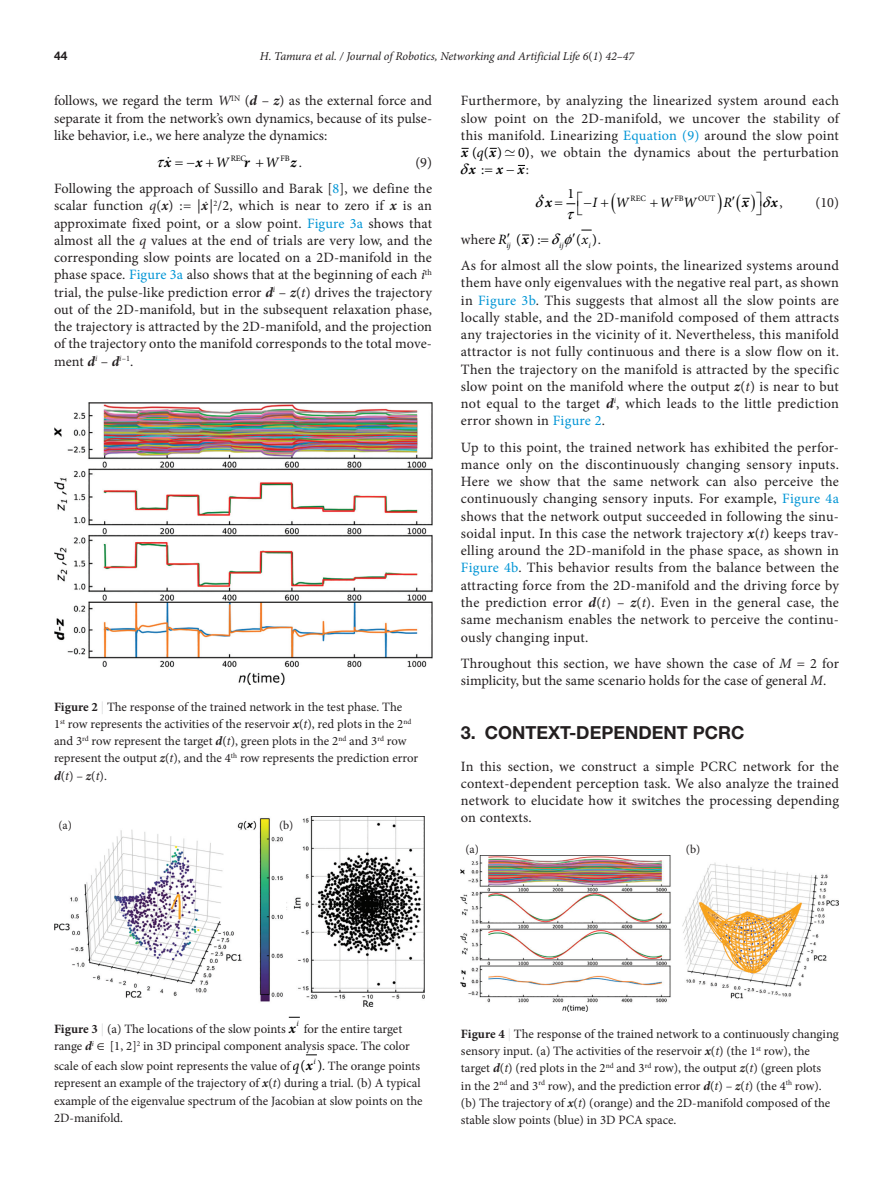
<style>
.page{position:relative;width:893px;height:1191px;background:#fff}
.page>*{position:absolute;margin:0;border:0;box-sizing:border-box;transform-origin:0 0}
.head-1{font:700 18px "Helvetica Neue LT Std";color:#231f20}
.t1{font:italic 700 14.4px "Minion Pro";color:#000}
.t2{font:italic 14.4px "Minion Pro";color:#000}
.para-2{font:14.25px/17.2px "Minion Pro";letter-spacing:.01em;color:#231f20;text-align:justify}
.para-1{font:14.25px/17.2px "Minion Pro";letter-spacing:.01em;color:#231f20;text-align:justify}
.t3{font:14.25px "Minion Pro";color:#000}
.t4{font:italic 700 14.25px "Minion Pro";color:#000}
.t5{font:italic 14.25px "Minion Pro";color:#000}
.figure-caption{font:12.75px/17.2px "Minion Pro";letter-spacing:-.005em;color:#231f20}
.LRH{font:italic 12px "Minion Pro";letter-spacing:-.01em;color:#231f20}
.figure-caption-2{font:12px "Minion Pro";color:#231f20}
.LRH-2{font:700 12px "Helvetica Neue LT Std";color:#231f20}
.para-2-2{font:italic 700 9px "Minion Pro";color:#231f20}
.t6{font:8.4px "Minion Pro";color:#000}
.t7{font:8.25px "Minion Pro";color:#000}
.t8{font:italic 8.25px "Minion Pro";color:#000}
.s1{font-style:normal}
.s2{font-style:italic}
.s3{font-weight:700;font-style:italic}
.s4{font-weight:400}
.s5{color:#0095d5}
.s6{color:#000}
.s7{font-weight:400;font-style:normal;font-size:14.25px;color:#231f20}
.s8{font-weight:400;font-style:normal}
.s9{font-weight:400;font-style:normal;color:#231f20}
.s10{font-style:italic;color:#000}
.s11{color:#231f20}
.s12{font-weight:700}
.s13{color:#dcdddf}
</style>
<div class="page">
<img style="left:54px;top:402px;width:378px;height:282px">
<img style="left:54px;top:816px;width:370px;height:190px">
<img style="left:461px;top:855px;width:378px;height:156px">
<svg style="left:742px;top:197px;width:8px;height:2px"></svg>
<svg style="left:566px;top:203px;width:10px;height:2px"></svg>
<p class="LRH-2" style="left:54px;top:49px;width:15px">44</p>
<p class="LRH" style="left:260px;top:48px;width:376px">H. Tamura et al. / Journal of Robotics, Networking and Artificial Life 6<span class="s1">(</span>1<span class="s1">)</span> 42–47</p>
<p class="para-2" style="left:54px;top:92px;width:380px">follows, we regard the term <span class="s2">W</span><sup>IN</sup> (<span class="s3">d</span> – <span class="s3">z</span>) as the external force and separate it from the network’s own dynamics, because of its pulse&shy;like behavior, i.e., we here analyze the dynamics:</p>
<p class="t1" style="left:156px;top:152px;width:17px">▼x</p>
<p class="t1" style="left:195px;top:152px;width:35px">x <span class="s4">W</span></p>
<p class="t2" style="left:265px;top:152px;width:15px">W</p>
<p class="para-2" style="left:461px;top:92px;width:380px">Furthermore, by analyzing the linearized system around each slow point on the 2D-manifold, we uncover the stability of this manifold. Linearizing <span class="s5">Equation (9)</span> around the slow point</p>
<p class="t3" style="left:461px;top:143px;width:43px"><span class="s3">x</span>( (<span class="s2">q</span> )</p>
<p class="t4" style="left:489px;top:143px;width:8px">x</p>
<p class="para-2" style="left:518px;top:144px;width:322px"><span class="s6">)0</span> , we obtain the dynamics about the perturbation</p>
<p class="t6" style="left:231px;top:152px;width:17px">REC</p>
<p class="t6" style="left:281px;top:152px;width:11px">FB</p>
<p class="para-2" style="left:415px;top:154px;width:18px">(9)</p>
<p class="para-2" style="left:54px;top:180px;width:380px">Following the approach of Sussillo and Barak [<span class="s5">8</span>], we define the scalar function <span class="s2">q</span>(<span class="s3">x</span>) := |<span class="s3">x</span>|<sup>2</sup>/2, which is near to zero if <span class="s3">x</span> is an</p>
<p class="t1" style="left:244px;top:152px;width:7px">r</p>
<p class="t1" style="left:291px;top:152px;width:13px">z<span class="s7">.</span></p>
<p class="t4" style="left:469px;top:160px;width:17px">x <span class="s8">:</span></p>
<p class="t4" style="left:496px;top:160px;width:8px">x</p>
<p class="t4" style="left:517px;top:160px;width:13px">x<span class="s9">:</span></p>
<p class="t3" style="left:567px;top:184px;width:8px">1</p>
<p class="t3" style="left:540px;top:182px;width:5px">.</p>
<p class="t7" style="left:631px;top:193px;width:17px">REC</p>
<p class="t7" style="left:675px;top:193px;width:11px">FB</p>
<p class="t7" style="left:698px;top:193px;width:19px">OUT</p>
<p class="para-2" style="left:815px;top:194px;width:25px">(10)</p>
<p class="t5" style="left:592px;top:193px;width:6px">I</p>
<p class="t5" style="left:615px;top:193px;width:15px">W</p>
<p class="t5" style="left:659px;top:193px;width:39px">W W</p>
<p class="t5" style="left:723px;top:193px;width:10px">R</p>
<p class="t4" style="left:545px;top:193px;width:8px">x</p>
<p class="t4" style="left:742px;top:193px;width:8px">x</p>
<p class="t4" style="left:771px;top:193px;width:14px">x<span class="s9">,</span></p>
<p class="para-2-2" style="left:205px;top:193px;width:4px">.</p>
<p class="para-2" style="left:54px;top:214px;width:380px">approximate fixed point, or a slow point. <span class="s5">Figure 3a</span> shows that almost all the <span class="s2">q</span> values at the end of trials are very low, and the corresponding slow points are located on a 2D-manifold in the phase space. <span class="s5">Figure 3a</span> also shows that at the beginning of each <span class="s2">i</span><sup>th </sup>trial, the pulse-like prediction error <span class="s3">d</span><sup>i</sup> – <span class="s3">z</span>(<span class="s2">t</span>) drives the trajectory out of the 2D-manifold, but in the subsequent relaxation phase, the trajectory is attracted by the 2D-manifold, and the projection of the trajectory onto the manifold corresponds to the total move&shy;ment <span class="s3">d</span><sup>i</sup> – <span class="s3">d</span><sup>i</sup><sup>–1</sup>.</p>
<p class="para-2" style="left:461px;top:231px;width:47px">where <span class="s10">R</span></p>
<p class="t5" style="left:581px;top:230px;width:8px">x</p>
<p class="t8" style="left:506px;top:240px;width:6px">ij</p>
<p class="t8" style="left:559px;top:240px;width:6px">ij</p>
<p class="t8" style="left:588px;top:240px;width:4px">i</p>
<p class="t3" style="left:516px;top:230px;width:26px">()<span class="s3">x</span>:</p>
<p class="t3" style="left:576px;top:230px;width:27px">( )<span class="s11">.</span></p>
<p class="para-2" style="left:461px;top:257px;width:380px">As for almost all the slow points, the linearized systems around them have only eigenvalues with the negative real part, as shown in <span class="s5">Figure 3b</span>. This suggests that almost all the slow points are locally stable, and the 2D-manifold composed of them attracts any trajectories in the vicinity of it. Nevertheless, this manifold attractor is not fully continuous and there is a slow flow on it.<br>Then the trajectory on the manifold is attracted by the specific slow point on the manifold where the output <span class="s3">z</span>(<span class="s2">t</span>) is near to but not equal to the target <span class="s3">d</span><sup>i</sup>, which leads to the little prediction error shown in <span class="s5">Figure 2</span>.</p>
<p class="para-2" style="left:461px;top:438px;width:380px">Up to this point, the trained network has exhibited the perfor&shy;mance only on the discontinuously changing sensory inputs.<br>Here we show that the same network can also perceive the continuously changing sensory inputs. For example, <span class="s5">Figure 4a </span>shows that the network output succeeded in following the sinu&shy;soidal input. In this case the network trajectory <span class="s3">x</span>(<span class="s2">t</span>) keeps trav&shy;elling around the 2D-manifold in the phase space, as shown in <span class="s5">Figure 4b</span>. This behavior results from the balance between the attracting force from the 2D-manifold and the driving force by the prediction error <span class="s3">d</span>(<span class="s2">t</span>) – <span class="s3">z</span>(<span class="s2">t</span>). Even in the general case, the same mechanism enables the network to perceive the continu&shy;ously changing input.</p>
<p class="para-2" style="left:461px;top:654px;width:380px">Throughout this section, we have shown the case of <span class="s2">M</span> = 2 for simplicity, but the same scenario holds for the case of general <span class="s2">M</span>.</p>
<p class="head-1" style="left:461px;top:721px;width:285px">3. CONTEXT-DEPENDENT PCRC</p>
<p class="para-1" style="left:461px;top:757px;width:380px">In this section, we construct a simple PCRC network for the context-dependent perception task. We also analyze the trained network to elucidate how it switches the processing depending on contexts.</p>
<p class="figure-caption" style="left:54px;top:698px;width:366px"><span class="s12">Figure 2</span> <span class="s13">|</span> The response of the trained network in the test phase. The<br>1<sup>st</sup> row represents the activities of the reservoir <span class="s3">x</span>(<span class="s2">t</span>), red plots in the 2<sup>nd </sup>and 3<sup>rd</sup> row represent the target <span class="s3">d</span>(<span class="s2">t</span>), green plots in the 2<sup>nd</sup> and 3<sup>rd</sup> row represent the output <span class="s3">z</span>(<span class="s2">t</span>), and the 4<sup>th</sup> row represents the prediction error <span class="s3">d</span>(<span class="s2">t</span>) – <span class="s3">z</span>(<span class="s2">t</span>).</p>
<p class="figure-caption-2" style="left:58px;top:817px;width:15px">(a)</p>
<p class="figure-caption-2" style="left:279px;top:817px;width:16px">(b)</p>
<p class="figure-caption-2" style="left:465px;top:841px;width:15px">(a)</p>
<p class="figure-caption-2" style="left:686px;top:841px;width:16px">(b)</p>
<p class="figure-caption" style="left:54px;top:1020px;width:233px"><span class="s12">Figure 3</span> <span class="s13">|</span> (a) The locations of the slow points</p>
<p class="t4" style="left:289px;top:1018px;width:11px">x<sup>i</sup></p>
<p class="figure-caption" style="left:54px;top:1020px;width:357px;text-indent:250px">for the entire target range <span class="s3">d</span><sup>i</sup> ∈ [1, 2]<sup>2</sup> in 3D principal component analysis space. The color</p>
<p class="figure-caption" style="left:54px;top:1057px;width:238px">scale of each slow point represents the value of</p>
<p class="t5" style="left:293px;top:1056px;width:25px">q <sup>i</sup></p>
<p class="t3" style="left:301px;top:1056px;width:23px">( )</p>
<p class="figure-caption" style="left:54px;top:1057px;width:370px;text-indent:268px">. The orange points represent an example of the trajectory of <span class="s3">x</span>(<span class="s2">t</span>) during a trial. (b) A typical example of the eigenvalue spectrum of the Jacobian at slow points on the 2D-manifold.</p>
<p class="t4" style="left:306px;top:1055px;width:8px">x</p>
<p class="figure-caption" style="left:461px;top:1025px;width:379px"><span class="s12">Figure 4</span> <span class="s13">|</span> The response of the trained network to a continuously changing sensory input. (a) The activities of the reservoir <span class="s3">x</span>(<span class="s2">t</span>) (the 1<sup>st</sup> row), the target <span class="s3">d</span>(<span class="s2">t</span>) (red plots in the 2<sup>nd</sup> and 3<sup>rd</sup> row), the output <span class="s3">z</span>(<span class="s2">t</span>) (green plots<br>in the 2<sup>nd</sup> and 3<sup>rd</sup> row), and the prediction error <span class="s3">d</span>(<span class="s2">t</span>) – <span class="s3">z</span>(<span class="s2">t</span>) (the 4<sup>th</sup> row). (b) The trajectory of <span class="s3">x</span>(<span class="s2">t</span>) (orange) and the 2D-manifold composed of the stable slow points (blue) in 3D PCA space.</p>
</div>
